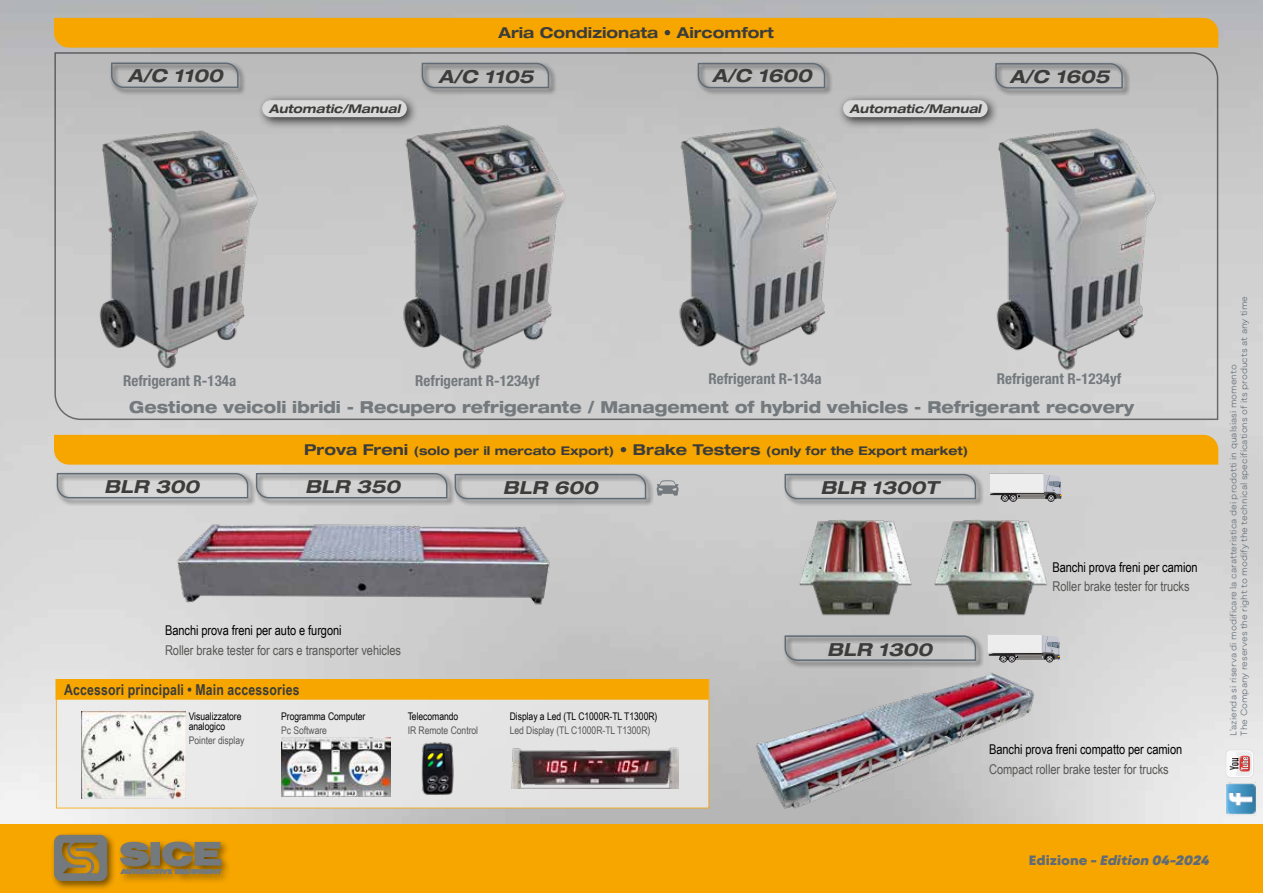
<style>
.page{position:relative;width:1263px;height:893px;background:#fff}
.page>*{position:absolute;margin:0;border:0;box-sizing:border-box;transform-origin:0 0}
.t1{font:italic 700 expanded 18px "Helvetica Neue LT Std";color:#3c3c3b}
.t2{font:800 expanded 16.5px "Helvetica Neue LT Std";color:#73797c;scale:.92 1}
.t3{font:700 condensed 15px "Helvetica Neue LT Std";color:#73797c}
.t4{font:700 15px "Arial Narrow";letter-spacing:.01em;color:#3c3c3b}
.t5{font:700 expanded 15px "Helvetica Neue LT Std";color:#3c3c3b}
.t6{font:13.5px "Arial Narrow";letter-spacing:-.005em;color:#575756}
.t7{font:13.5px "Arial Narrow";letter-spacing:-.005em;color:#000}
.t8{font:italic 800 13.5px "Mont Blanc";color:#606b76}
.t9{font:700 expanded 12px "Helvetica Neue LT Std";color:#3c3c3b}
.t10{font:italic 700 expanded 12px "Helvetica Neue LT Std";color:#3c3c3b}
.t11{font:10.5px/10.5px "Arial Narrow";letter-spacing:-.005em;color:#000}
.t12{font:10.5px "Arial Narrow";letter-spacing:-.005em;color:#575756}
.t13{font:300 9px/10.8px "Mont Blanc";color:#606b76}
.s1{font-size:15px}
.s2{font-style:normal}
</style>
<div class="page">
<img style="left:0;top:0;width:1263px;height:824px">
<div style="left:0;top:824px;width:1263px;height:69px;background:#f7a600"></div>
<div style="left:50px;top:831px;width:181px;height:60px;background:#000;opacity:.6"></div>
<svg style="left:54px;top:835px;width:53px;height:45px;background:#8b7b53"></svg>
<svg style="left:118px;top:842px;width:103px;height:32px;background:#887853"></svg>
<svg style="left:54px;top:51px;width:1165px;height:370px;background:#c6c6c6"></svg>
<div style="left:56px;top:679px;width:653px;height:129px;background:#e5e5e5"></div>
<div style="left:56px;top:679px;width:652px;height:20px;background:#f7a600"></div>
<img style="left:82px;top:712px;width:103px;height:87px">
<img style="left:281px;top:738px;width:109px;height:59px">
<img style="left:511px;top:747px;width:168px;height:41px">
<img style="left:421px;top:742px;width:33px;height:54px">
<img style="left:165px;top:517px;width:394px;height:94px">
<img style="left:788px;top:517px;width:135px;height:103px">
<img style="left:923px;top:517px;width:129px;height:103px">
<img style="left:745px;top:663px;width:291px;height:145px">
<div style="left:54px;top:18px;width:1164px;height:30px;background:#f7a600"></div>
<div style="left:54px;top:435px;width:1164px;height:30px;background:#f7a600"></div>
<div style="left:109px;top:61px;width:137px;height:34px;background:#000;opacity:.75"></div>
<svg style="left:110px;top:62px;width:129px;height:27px;background:#a8a9aa"></svg>
<div style="left:55px;top:471px;width:201px;height:35px;background:#000;opacity:.75"></div>
<svg style="left:56px;top:472px;width:193px;height:27px;background:#bfc0c1"></svg>
<div style="left:783px;top:634px;width:201px;height:34px;background:#000;opacity:.75"></div>
<svg style="left:784px;top:635px;width:193px;height:27px;background:#afb0b1"></svg>
<div style="left:783px;top:472px;width:201px;height:35px;background:#000;opacity:.75"></div>
<svg style="left:784px;top:473px;width:193px;height:27px;background:#b8b9ba"></svg>
<div style="left:254px;top:471px;width:201px;height:35px;background:#000;opacity:.75"></div>
<svg style="left:255px;top:472px;width:193px;height:27px;background:#bbbdbe"></svg>
<div style="left:453px;top:472px;width:201px;height:35px;background:#000;opacity:.75"></div>
<svg style="left:454px;top:473px;width:193px;height:27px;background:#b7b8ba"></svg>
<img style="left:74px;top:115px;width:211px;height:267px">
<img style="left:398px;top:119px;width:174px;height:255px">
<img style="left:662px;top:104px;width:199px;height:276px">
<img style="left:971px;top:104px;width:216px;height:281px">
<div style="left:420px;top:61px;width:137px;height:35px;background:#000;opacity:.75"></div>
<svg style="left:421px;top:62px;width:129px;height:27px;background:#a8a9ab"></svg>
<div style="left:696px;top:61px;width:137px;height:35px;background:#000;opacity:.75"></div>
<svg style="left:697px;top:62px;width:129px;height:27px;background:#a8a9ab"></svg>
<div style="left:993px;top:61px;width:137px;height:35px;background:#000;opacity:.75"></div>
<svg style="left:994px;top:62px;width:129px;height:27px;background:#a9abac"></svg>
<svg style="left:989px;top:474px;width:73px;height:27px;background:#c0c1c2"></svg>
<svg style="left:988px;top:634px;width:72px;height:28px;background:#bdbdbf"></svg>
<svg style="left:657px;top:480px;width:22px;height:16px"></svg>
<img style="left:1226px;top:782px;width:30px;height:33px">
<div style="left:1225px;top:749px;width:28px;height:29px;background:#e2e1e3;border-radius:5px"></div>
<svg style="left:1226px;top:750px;width:27px;height:27px"></svg>
<div style="left:1227px;top:751px;width:25px;height:25px;background:#ecedef;border-radius:4px"></div>
<svg style="left:1227px;top:751px;width:24px;height:25px"></svg>
<div style="left:256px;top:94px;width:163px;height:35px;background:#000;opacity:.75"></div>
<div style="left:262px;top:100px;width:145px;height:17px;background:#dadada;border-radius:9px"></div>
<div style="left:837px;top:94px;width:163px;height:35px;background:#000;opacity:.75"></div>
<div style="left:843px;top:100px;width:145px;height:17px;background:#dadada;border-radius:9px"></div>
<h1 class="t1" style="left:128px;top:64px;width:97px">A/C 1100</h1>
<h3 class="t5" style="left:498px;top:23px;width:277px">Aria Condizionata • Aircomfort</h3>
<h1 class="t1" style="left:438px;top:65px;width:97px">A/C 1105</h1>
<h1 class="t1" style="left:712px;top:64px;width:101px">A/C 1600</h1>
<h1 class="t1" style="left:1010px;top:65px;width:101px">A/C 1605</h1>
<h3 class="t10" style="left:269px;top:101px;width:133px">Automatic/Manual</h3>
<h3 class="t10" style="left:849px;top:101px;width:133px">Automatic/Manual</h3>
<h3 class="t3" style="left:123px;top:371px;width:115px">Refrigerant R-134a</h3>
<h3 class="t3" style="left:415px;top:371px;width:126px">Refrigerant R-1234yf</h3>
<h3 class="t3" style="left:708px;top:369px;width:115px">Refrigerant R-134a</h3>
<h3 class="t3" style="left:997px;top:369px;width:126px">Refrigerant R-1234yf</h3>
<h2 class="t2" style="left:129px;top:396px;width:1094px">Gestione veicoli ibridi - Recupero refrigerante / Management of hybrid vehicles - Refrigerant recovery</h2>
<h1 class="t1" style="left:104px;top:476px;width:97px">BLR 300</h1>
<h3 class="t9" style="left:304px;top:443px;width:665px"><span class="s1">Prova Freni</span> (solo per il mercato Export) <span class="s1">• Brake Testers</span> (only for the Export market)</h3>
<h1 class="t1" style="left:305px;top:476px;width:97px">BLR 350</h1>
<h1 class="t1" style="left:503px;top:476px;width:97px">BLR 600</h1>
<h1 class="t1" style="left:820px;top:477px;width:120px">BLR 1300T</h1>
<h3 class="t7" style="left:165px;top:621px;width:178px">Banchi prova freni per auto e furgoni</h3>
<h3 class="t6" style="left:165px;top:640px;width:237px">Roller brake tester for cars e transporter vehicles</h3>
<h3 class="t4" style="left:64px;top:678px;width:237px">Accessori principali • Main accessories</h3>
<p class="t11" style="left:189px;top:710px;width:54px">Visualizzatore analogico</p>
<p class="t12" style="left:189px;top:732px;width:57px">Pointer display</p>
<p class="t11" style="left:281px;top:711px;width:86px">Programma Computer</p>
<p class="t12" style="left:281px;top:723px;width:47px">Pc Software</p>
<p class="t11" style="left:408px;top:711px;width:52px">Telecomando</p>
<p class="t12" style="left:408px;top:723px;width:72px">IR Remote Control</p>
<p class="t11" style="left:510px;top:711px;width:149px">Display a Led (TL C1000R-TL T1300R)</p>
<p class="t12" style="left:510px;top:723px;width:142px">Led Display (TL C1000R-TL T1300R)</p>
<h1 class="t1" style="left:827px;top:638px;width:107px">BLR 1300</h1>
<h3 class="t7" style="left:1052px;top:557px;width:147px">Banchi prova freni per camion</h3>
<h3 class="t6" style="left:1052px;top:577px;width:139px">Roller brake tester for trucks</h3>
<h3 class="t7" style="left:989px;top:739px;width:195px">Banchi prova freni compatto per camion</h3>
<h3 class="t6" style="left:989px;top:759px;width:181px">Compact roller brake tester for trucks</h3>
<p class="t13" style="left:1228px;top:736px;width:441px;rotate:-90deg">L’azienda si riserva di modificare la caratteristica dei prodotti in qualsiasi momento<br>The Company reserves the right to modify the technical specifications of its products at any time</p>
<h3 class="t8" style="left:1029px;top:851px;width:182px"><span class="s2">Edizione -</span> Edition 04-2024</h3>
</div>
